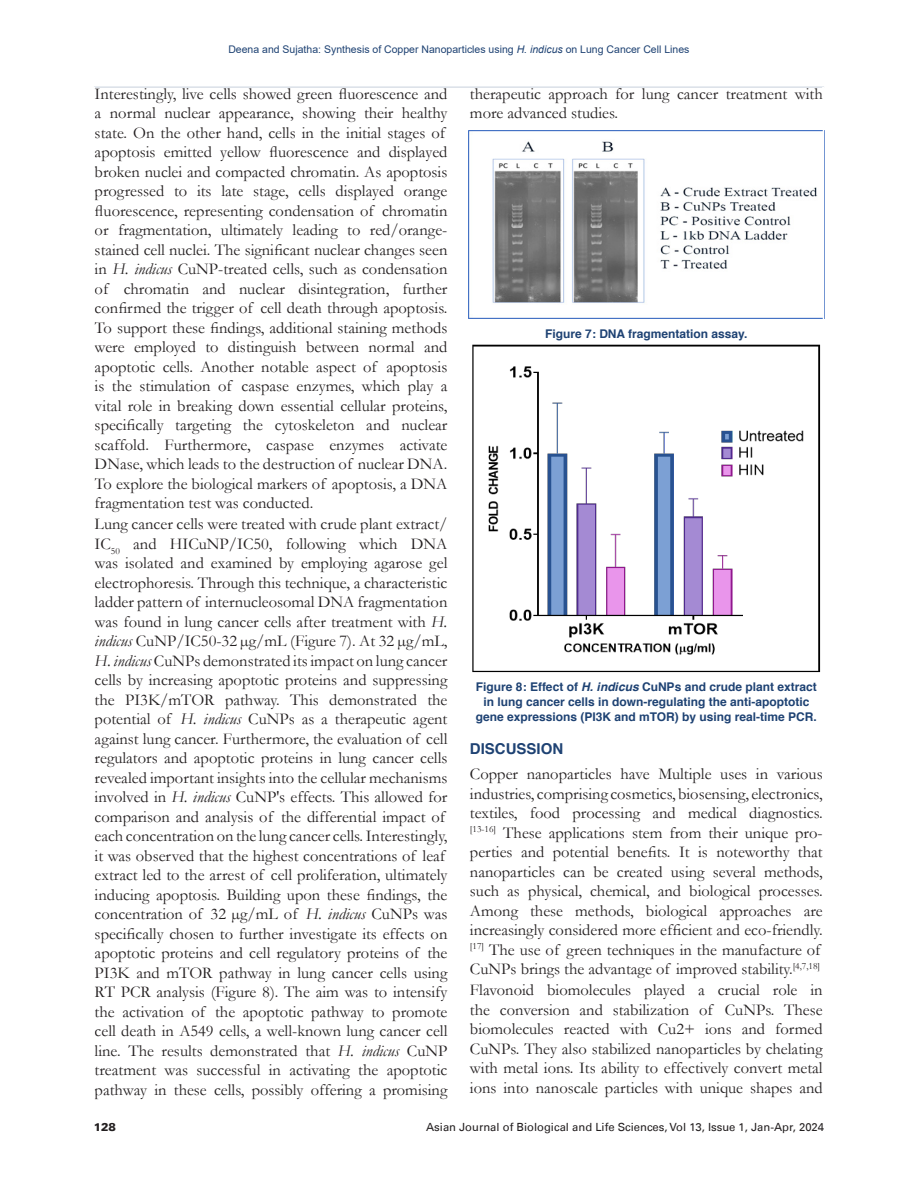
<style>
.page{position:relative;width:918px;height:1188px;background:#fff}
.page>*{position:absolute;margin:0;border:0;box-sizing:border-box;transform-origin:0 0}
.Body_Text{font:16.5px/19.5px "Garamond";color:#231f20}
.t1{font:700 15px "Helvetica";color:#1e4273}
.Fig_caption{font:700 12px/15px "Helvetica";color:#1e4273;text-align:center}
.t2{font:11.25px "Univers LT";color:#231f20}
.t3{font:900 11.25px "Univers LT";color:#231f20}
.t4{font:10.5px "Arial";color:#1e4273}
.s1{font-style:italic}
</style>
<div class="page">
<img style="left:469px;top:131px;width:352px;height:187px">
<img style="left:472px;top:344px;width:349px;height:329px">
<p class="t4" style="left:228px;top:42px;width:463px">Deena and Sujatha: Synthesis of Copper Nanoparticles using <span class="s1">H. indicus</span> on Lung Cancer Cell Lines</p>
<p class="Body_Text" style="left:95px;top:83px;width:354px">Interestingly, live cells showed green fluorescence and a normal nuclear appearance, showing their healthy state. On the other hand, cells in the initial stages of apoptosis emitted yellow fluorescence and displayed broken nuclei and compacted chromatin. As apoptosis progressed to its late stage, cells displayed orange fluorescence, representing condensation of chromatin or fragmentation, ultimately leading to red/orange&shy;stained cell nuclei. The significant nuclear changes seen in <span class="s1">H. indicus</span> CuNP-treated cells, such as condensation of chromatin and nuclear disintegration, further confirmed the trigger of cell death through apoptosis.<br>To support these findings, additional staining methods were employed to distinguish between normal and apoptotic cells. Another notable aspect of apoptosis is the stimulation of caspase enzymes, which play a vital role in breaking down essential cellular proteins, specifically targeting the cytoskeleton and nuclear scaffold. Furthermore, caspase enzymes activate DNase, which leads to the destruction of nuclear DNA.<br>To explore the biological markers of apoptosis, a DNA fragmentation test was conducted.</p>
<p class="Body_Text" style="left:95px;top:514px;width:354px">Lung cancer cells were treated with crude plant extract/ IC<sub>50</sub> and HICuNP/IC50, following which DNA was isolated and examined by employing agarose gel electrophoresis. Through this technique, a characteristic ladder pattern of internucleosomal DNA fragmentation was found in lung cancer cells after treatment with <span class="s1">H. indicus</span> CuNP/IC50-32 µg/mL (Figure 7). At 32 µg/mL, <span class="s1">H. indicus</span> CuNPs demonstrated its impact on lung cancer cells by increasing apoptotic proteins and suppressing the PI3K/mTOR pathway. This demonstrated the potential of <span class="s1">H. indicus</span> CuNPs as a therapeutic agent against lung cancer. Furthermore, the evaluation of cell regulators and apoptotic proteins in lung cancer cells revealed important insights into the cellular mechanisms involved in <span class="s1">H. indicus</span> CuNP's effects. This allowed for comparison and analysis of the differential impact of each concentration on the lung cancer cells. Interestingly, it was observed that the highest concentrations of leaf extract led to the arrest of cell proliferation, ultimately inducing apoptosis. Building upon these findings, the concentration of 32 µg/mL of <span class="s1">H. indicus</span> CuNPs was specifically chosen to further investigate its effects on apoptotic proteins and cell regulatory proteins of the PI3K and mTOR pathway in lung cancer cells using RT PCR analysis (Figure 8). The aim was to intensify the activation of the apoptotic pathway to promote cell death in A549 cells, a well-known lung cancer cell line. The results demonstrated that <span class="s1">H. indicus</span> CuNP treatment was successful in activating the apoptotic pathway in these cells, possibly offering a promising</p>
<p class="Body_Text" style="left:470px;top:83px;width:354px">therapeutic approach for lung cancer treatment with more advanced studies.</p>
<p class="Fig_caption" style="left:545px;top:326px;width:204px">Figure 7: DNA fragmentation assay.</p>
<p class="Fig_caption" style="left:476px;top:679px;width:343px">Figure 8: Effect of <span class="s1">H. indicus</span> CuNPs and crude plant extract in lung cancer cells in down-regulating the anti-apoptotic gene expressions (PI3K and mTOR) by using real-time PCR.</p>
<h2 class="t1" style="left:470px;top:736px;width:95px">DISCUSSION</h2>
<p class="Body_Text" style="left:470px;top:764px;width:354px">Copper nanoparticles have Multiple uses in various industries, comprising cosmetics, biosensing, electronics, textiles, food processing and medical diagnostics. <sup>[13-16]</sup> These applications stem from their unique pro&shy;perties and potential benefits. It is noteworthy that nanoparticles can be created using several methods, such as physical, chemical, and biological processes.<br>Among these methods, biological approaches are increasingly considered more efficient and eco-friendly. <sup>[17]</sup> The use of green techniques in the manufacture of CuNPs brings the advantage of improved stability.<sup>[4,7,18]</sup></p>
<p class="Body_Text" style="left:470px;top:980px;width:354px;text-align:justify">Flavonoid biomolecules played a crucial role in the conversion and stabilization of CuNPs. These biomolecules reacted with Cu2+ ions and formed CuNPs. They also stabilized nanoparticles by chelating with metal ions. Its ability to effectively convert metal ions into nanoscale particles with unique shapes and</p>
<p class="t3" style="left:94px;top:1120px;width:24px">128</p>
<p class="t2" style="left:426px;top:1120px;width:399px">Asian Journal of Biological and Life Sciences, Vol 13, Issue 1, Jan-Apr, 2024</p>
</div>
